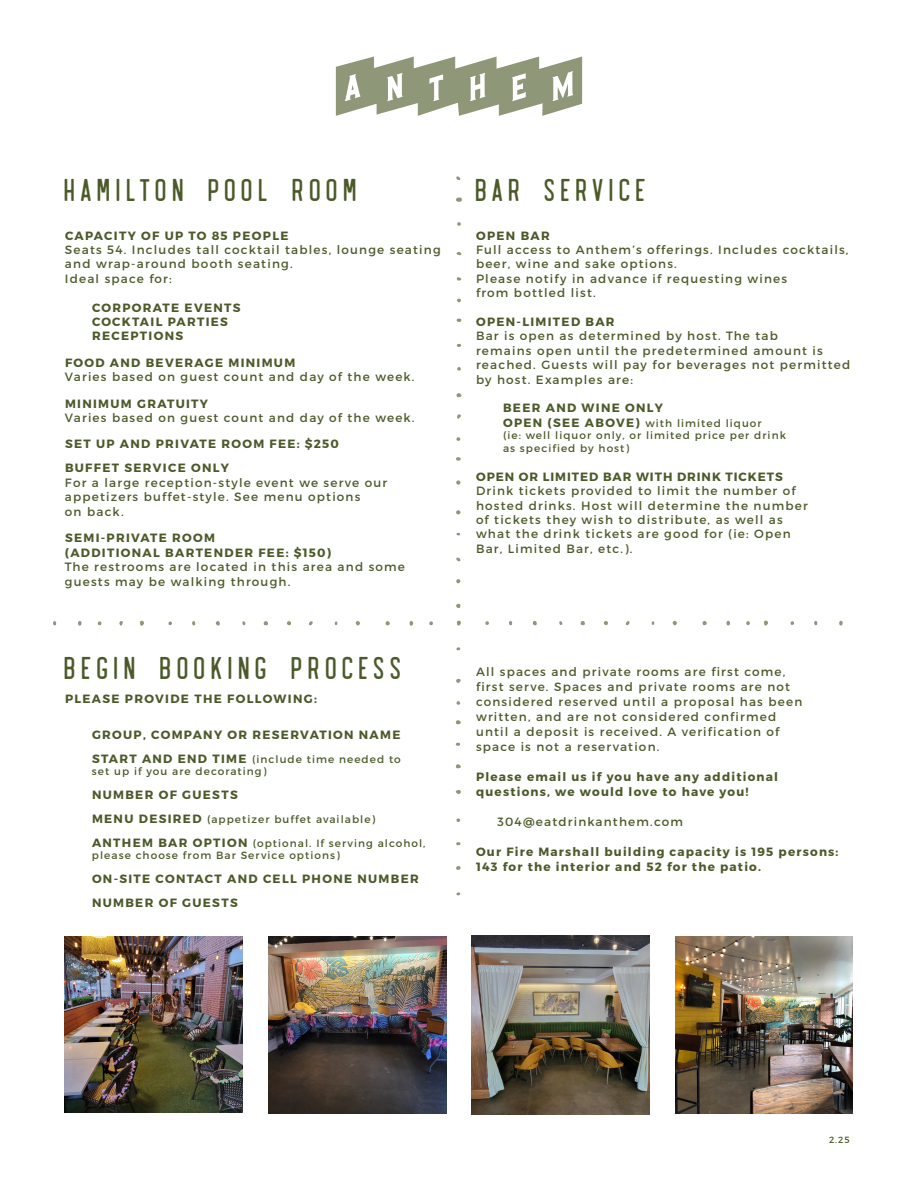
<style>
.page{position:relative;width:918px;height:1188px;background:#fff}
.page>*{position:absolute;margin:0;border:0;box-sizing:border-box;transform-origin:0 0}
.t1{font:condensed 28.5px "Revelstoke";letter-spacing:.085em;color:#4c5a2a}
.t2{font:12px/14.4px "Montserrat";letter-spacing:.1em;color:#4c5a2a}
.t3{font:700 12px/15px "Montserrat";letter-spacing:.11em;color:#4c5a2a}
.t4{font:10.5px/12px "Montserrat";letter-spacing:.1em;color:#4c5a2a}
.t5{font:9px "Montserrat";color:#4c5a2a}
.s1{font-weight:700}
.s2{font-weight:700;font-size:12px}
</style>
<div class="page">
<svg style="left:456px;top:197px;width:6px;height:5px"></svg>
<svg style="left:457px;top:222px;width:4px;height:4px"></svg>
<svg style="left:457px;top:252px;width:4px;height:3px"></svg>
<svg style="left:456px;top:277px;width:5px;height:4px"></svg>
<svg style="left:457px;top:298px;width:4px;height:4px"></svg>
<svg style="left:457px;top:318px;width:4px;height:4px"></svg>
<svg style="left:457px;top:344px;width:4px;height:3px"></svg>
<svg style="left:457px;top:367px;width:4px;height:4px"></svg>
<svg style="left:456px;top:393px;width:6px;height:4px"></svg>
<svg style="left:457px;top:414px;width:4px;height:5px"></svg>
<svg style="left:456px;top:437px;width:4px;height:4px"></svg>
<svg style="left:456px;top:457px;width:5px;height:4px"></svg>
<svg style="left:456px;top:480px;width:5px;height:5px"></svg>
<svg style="left:456px;top:510px;width:5px;height:5px"></svg>
<svg style="left:456px;top:743px;width:4px;height:3px"></svg>
<svg style="left:456px;top:701px;width:4px;height:4px"></svg>
<svg style="left:456px;top:720px;width:5px;height:4px"></svg>
<svg style="left:456px;top:557px;width:4px;height:4px"></svg>
<svg style="left:456px;top:579px;width:5px;height:4px"></svg>
<svg style="left:456px;top:603px;width:5px;height:5px"></svg>
<svg style="left:456px;top:647px;width:4px;height:4px"></svg>
<svg style="left:456px;top:679px;width:5px;height:4px"></svg>
<svg style="left:336px;top:57px;width:246px;height:59px"></svg>
<svg style="left:746px;top:621px;width:4px;height:4px"></svg>
<svg style="left:726px;top:621px;width:4px;height:5px"></svg>
<svg style="left:702px;top:621px;width:5px;height:4px"></svg>
<svg style="left:672px;top:621px;width:5px;height:4px"></svg>
<svg style="left:509px;top:621px;width:3px;height:4px"></svg>
<svg style="left:485px;top:621px;width:4px;height:4px"></svg>
<svg style="left:457px;top:620px;width:4px;height:6px"></svg>
<svg style="left:626px;top:621px;width:4px;height:4px"></svg>
<svg style="left:604px;top:621px;width:4px;height:4px"></svg>
<svg style="left:580px;top:621px;width:5px;height:4px"></svg>
<svg style="left:559px;top:621px;width:4px;height:4px"></svg>
<svg style="left:533px;top:621px;width:4px;height:4px"></svg>
<svg style="left:839px;top:621px;width:4px;height:5px"></svg>
<svg style="left:814px;top:621px;width:3px;height:4px"></svg>
<svg style="left:791px;top:621px;width:3px;height:4px"></svg>
<svg style="left:764px;top:620px;width:4px;height:6px"></svg>
<svg style="left:456px;top:842px;width:5px;height:3px"></svg>
<svg style="left:456px;top:819px;width:4px;height:3px"></svg>
<svg style="left:456px;top:790px;width:5px;height:4px"></svg>
<svg style="left:456px;top:892px;width:4px;height:4px"></svg>
<svg style="left:456px;top:866px;width:5px;height:4px"></svg>
<svg style="left:429px;top:621px;width:4px;height:4px"></svg>
<svg style="left:409px;top:621px;width:4px;height:5px"></svg>
<svg style="left:385px;top:621px;width:5px;height:5px"></svg>
<svg style="left:356px;top:621px;width:4px;height:5px"></svg>
<svg style="left:192px;top:621px;width:3px;height:5px"></svg>
<svg style="left:168px;top:621px;width:4px;height:4px"></svg>
<svg style="left:140px;top:621px;width:4px;height:5px"></svg>
<svg style="left:309px;top:621px;width:4px;height:4px"></svg>
<svg style="left:287px;top:621px;width:4px;height:5px"></svg>
<svg style="left:263px;top:621px;width:5px;height:5px"></svg>
<svg style="left:242px;top:621px;width:4px;height:4px"></svg>
<svg style="left:216px;top:621px;width:4px;height:5px"></svg>
<svg style="left:119px;top:621px;width:4px;height:5px"></svg>
<svg style="left:98px;top:621px;width:4px;height:4px"></svg>
<svg style="left:78px;top:621px;width:4px;height:5px"></svg>
<svg style="left:53px;top:621px;width:3px;height:5px"></svg>
<svg style="left:456px;top:764px;width:5px;height:5px"></svg>
<svg style="left:456px;top:176px;width:4px;height:4px"></svg>
<img style="left:65px;top:936px;width:178px;height:177px">
<img style="left:268px;top:936px;width:178px;height:178px">
<img style="left:472px;top:936px;width:178px;height:178px">
<img style="left:675px;top:936px;width:178px;height:178px">
<p class="t1" style="left:65px;top:174px;width:297px">HAMILTON POOL ROOM</p>
<p class="t2" style="left:65px;top:228px;width:377px"><span class="s1">CAPACITY OF UP TO 85 PEOPLE<br></span>Seats 54. Includes tall cocktail tables, lounge seating and wrap-around booth seating.<br>Ideal space for:</p>
<p class="t3" style="left:92px;top:300px;width:150px">CORPORATE EVENTS</p>
<p class="t3" style="left:92px;top:315px;width:138px;line-height:14.4px">COCKTAIL PARTIES<br>RECEPTIONS</p>
<p class="t2" style="left:65px;top:355px;width:351px"><span class="s1">FOOD AND BEVERAGE MINIMUM<br></span>Varies based on guest count and day of the week.</p>
<p class="t2" style="left:65px;top:396px;width:351px"><span class="s1">MINIMUM GRATUITY<br></span>Varies based on guest count and day of the week.</p>
<p class="t3" style="left:65px;top:437px;width:276px">SET UP AND PRIVATE ROOM FEE: $250</p>
<p class="t3" style="left:65px;top:461px;width:166px">BUFFET SERVICE ONLY</p>
<p class="t2" style="left:65px;top:475px;width:324px">For a large reception-style event we serve our appetizers buffet-style. See menu options<br>on back.</p>
<p class="t3" style="left:65px;top:530px;width:151px">SEMI-PRIVATE ROOM</p>
<p class="t3" style="left:65px;top:545px;width:268px">(ADDITIONAL BARTENDER FEE: $150)</p>
<p class="t2" style="left:65px;top:560px;width:342px">The restrooms are located in this area and some guests may be walking through.</p>
<p class="t1" style="left:65px;top:652px;width:341px">BEGIN BOOKING PROCESS</p>
<p class="t3" style="left:65px;top:692px;width:253px">PLEASE PROVIDE THE FOLLOWING:</p>
<p class="t3" style="left:92px;top:728px;width:310px">GROUP, COMPANY OR RESERVATION NAME</p>
<p class="t4" style="left:92px;top:754px;width:310px"><span class="s2">START AND END TIME</span> (include time needed to set up if you are decorating)</p>
<p class="t3" style="left:92px;top:788px;width:147px">NUMBER OF GUESTS</p>
<p class="t4" style="left:92px;top:814px;width:285px"><span class="s2">MENU DESIRED</span> (appetizer buffet available)</p>
<p class="t4" style="left:92px;top:838px;width:335px"><span class="s2">ANTHEM BAR OPTION</span> (optional. If serving alcohol, please choose from Bar Service options)</p>
<p class="t3" style="left:92px;top:872px;width:328px">ON-SITE CONTACT AND CELL PHONE NUMBER</p>
<p class="t3" style="left:92px;top:896px;width:147px">NUMBER OF GUESTS</p>
<p class="t1" style="left:476px;top:174px;width:175px">BAR SERVICE</p>
<p class="t2" style="left:476px;top:228px;width:374px"><span class="s1">OPEN BAR<br></span>Full access to Anthem’s offerings. Includes cocktails, beer, wine and sake options.<br>Please notify in advance if requesting wines<br>from bottled list.</p>
<p class="t2" style="left:476px;top:314px;width:376px"><span class="s1">OPEN-LIMITED BAR<br></span>Bar is open as determined by host. The tab<br>remains open until the predetermined amount is reached. Guests will pay for beverages not permitted by host. Examples are:</p>
<p class="t3" style="left:503px;top:401px;width:162px">BEER AND WINE ONLY</p>
<p class="t4" style="left:503px;top:417px;width:284px;line-height:12.6px"><span class="s2">OPEN (SEE ABOVE)</span> with limited liquor<br>(ie: well liquor only, or limited price per drink as specified by host)</p>
<p class="t2" style="left:476px;top:469px;width:333px"><span class="s1">OPEN OR LIMITED BAR WITH DRINK TICKETS </span>Drink tickets provided to limit the number of hosted drinks. Host will determine the number of tickets they wish to distribute, as well as what the drink tickets are good for (ie: Open Bar, Limited Bar, etc.).</p>
<p class="t2" style="left:476px;top:665px;width:328px;line-height:15px">All spaces and private rooms are first come, first serve. Spaces and private rooms are not considered reserved until a proposal has been written, and are not considered confirmed</p>
<p class="t2" style="left:476px;top:725px;width:305px;line-height:15px">until a deposit is received. A verification of space is not a reservation.</p>
<p class="t3" style="left:476px;top:770px;width:304px">Please email us if you have any additional questions, we would love to have you!</p>
<p class="t2" style="left:498px;top:815px;width:187px">304@eatdrinkanthem.com</p>
<p class="t3" style="left:476px;top:845px;width:364px">Our Fire Marshall building capacity is 195 persons:<br>143 for the interior and 52 for the patio.</p>
<p class="t5" style="left:829px;top:1135px;width:22px">2.25</p>
</div>
